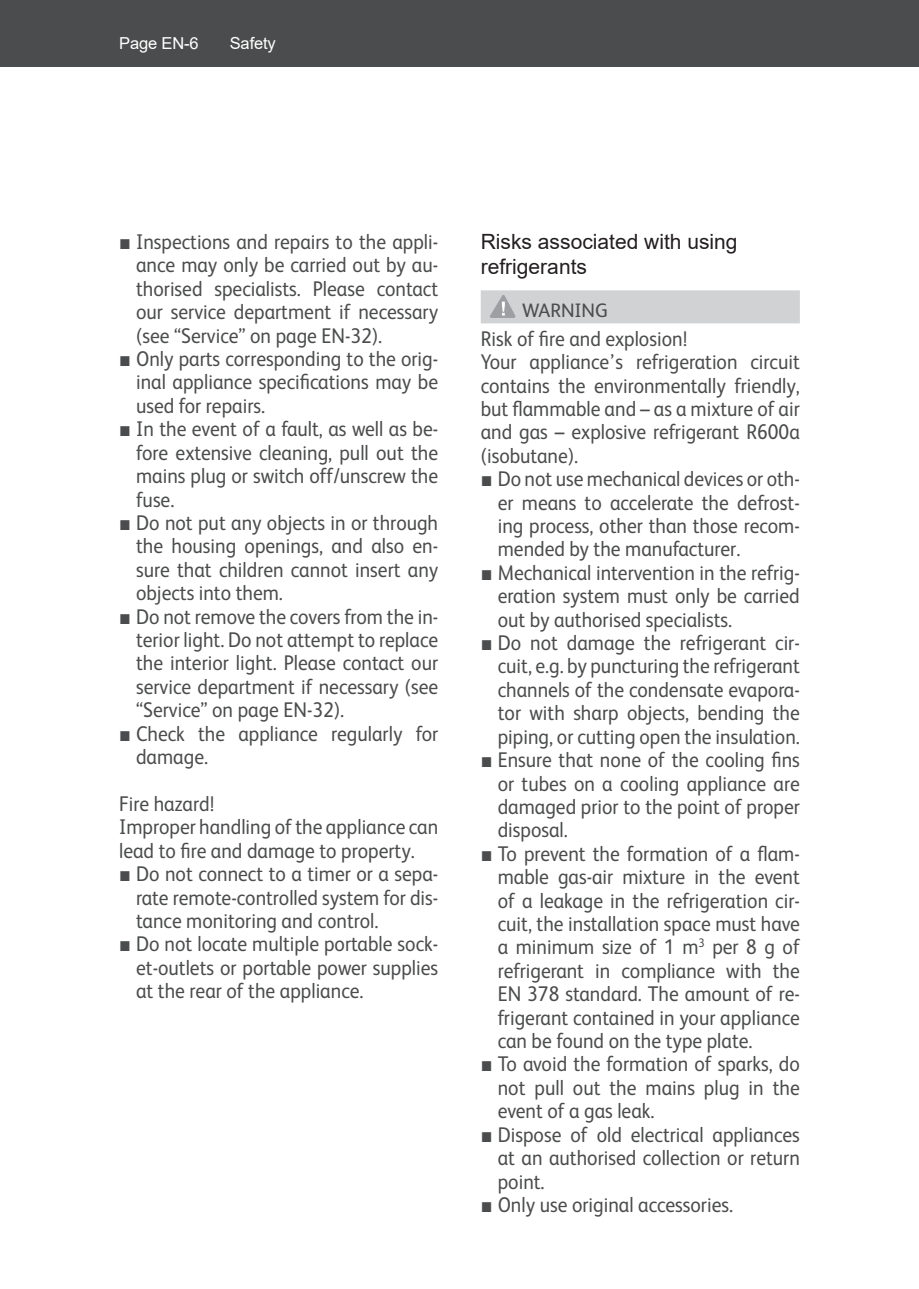
<style>
.page{position:relative;width:919px;height:1289px;background:#fff}
.page>*{position:absolute;margin:0;border:0;box-sizing:border-box;transform-origin:0 0}
.t1{font:21.3px/23.4px "FS Albert";color:#4b4c4d;text-align:justify;scale:.92 1}
.t2{font:21px/25.2px "Arial";color:#231f20}
.t3{font:19.5px "FS Albert";letter-spacing:-.005em;color:#4b4c4d}
.t4{font:16.5px "Arial";letter-spacing:-.01em;color:#fff}
.s1{font-family:"Arial"}
</style>
<div class="page">
<div style="left:906px;top:0;width:12px;height:67px;background:#4b4c4d"></div>
<div style="left:0;top:0;width:906px;height:67px;background:#4b4c4d"></div>
<div style="left:480px;top:290px;width:319px;height:33px;background:#d1d2d4"></div>
<svg style="left:490px;top:295px;width:26px;height:23px"></svg>
<p class="t4" style="left:119px;top:32px;width:81px">Page EN-6</p>
<p class="t4" style="left:230px;top:32px;width:48px">Safety</p>
<p class="t1" style="left:136px;top:229px;width:330px;text-indent:-17px"><span class="s1">■</span> Inspections and repairs to the appli&shy;ance may only be carried out by au&shy;thorised specialists. Please contact our service department if necessary (see “Service” on page EN-32).</p>
<p class="t1" style="left:136px;top:346px;width:330px;text-indent:-17px"><span class="s1">■</span> Only parts corresponding to the orig&shy;inal appliance specifications may be used for repairs.</p>
<p class="t1" style="left:136px;top:416px;width:330px;text-indent:-17px"><span class="s1">■</span> In the event of a fault, as well as be&shy;fore extensive cleaning, pull out the mains plug or switch off/unscrew the fuse.</p>
<p class="t1" style="left:136px;top:510px;width:330px;text-indent:-17px"><span class="s1">■</span> Do not put any objects in or through the housing openings, and also en&shy;sure that children cannot insert any objects into them.</p>
<p class="t1" style="left:136px;top:603px;width:330px;text-indent:-17px"><span class="s1">■</span> Do not remove the covers from the in&shy;terior light. Do not attempt to replace the interior light. Please contact our service department if necessary (see “Service” on page EN-32).</p>
<p class="t1" style="left:136px;top:720px;width:330px;text-indent:-17px"><span class="s1">■</span> Check the appliance regularly for damage.</p>
<p class="t1" style="left:119px;top:790px;width:348px;text-align:left">Fire hazard!<br>Improper handling of the appliance can lead to fire and damage to property.</p>
<p class="t1" style="left:136px;top:861px;width:330px;text-indent:-17px"><span class="s1">■</span> Do not connect to a timer or a sepa&shy;rate remote-controlled system for dis&shy;tance monitoring and control.</p>
<p class="t1" style="left:136px;top:931px;width:330px;text-indent:-17px"><span class="s1">■</span> Do not locate multiple portable sock&shy;et-outlets or portable power supplies at the rear of the appliance.</p>
<p class="t2" style="left:480px;top:229px;width:258px">Risks associated with using refrigerants</p>
<p class="t3" style="left:522px;top:297px;width:87px">WARNING</p>
<p class="t1" style="left:480px;top:325px;width:348px;text-align:left">Risk of fire and explosion!<br>Your appliance’s refrigeration circuit contains the environmentally friendly, but flammable and – as a mixture of air and gas – explosive refrigerant R600a (isobutane).</p>
<p class="t1" style="left:497px;top:466px;width:330px;text-indent:-17px"><span class="s1">■</span> Do not use mechanical devices or oth&shy;er means to accelerate the defrost&shy;ing process, other than those recom&shy;mended by the manufacturer.</p>
<p class="t1" style="left:497px;top:559px;width:330px;text-indent:-17px"><span class="s1">■</span> Mechanical intervention in the refrig&shy;eration system must only be carried out by authorised specialists.</p>
<p class="t1" style="left:497px;top:630px;width:330px;text-indent:-17px"><span class="s1">■</span> Do not damage the refrigerant cir&shy;cuit, e.g. by puncturing the refrigerant channels of the condensate evapora&shy;tor with sharp objects, bending the piping, or cutting open the insulation.</p>
<p class="t1" style="left:497px;top:747px;width:330px;text-indent:-17px"><span class="s1">■</span> Ensure that none of the cooling fins or tubes on a cooling appliance are damaged prior to the point of proper disposal.</p>
<p class="t1" style="left:497px;top:840px;width:330px;text-indent:-17px"><span class="s1">■</span> To prevent the formation of a flam&shy;mable gas-air mixture in the event of a leakage in the refrigeration cir&shy;cuit, the installation space must have a minimum size of 1 m<sup>3</sup> per 8 g of refrigerant in compliance with the EN 378 standard. The amount of re&shy;frigerant contained in your appliance can be found on the type plate.</p>
<p class="t1" style="left:497px;top:1051px;width:330px;text-indent:-17px"><span class="s1">■</span> To avoid the formation of sparks, do not pull out the mains plug in the event of a gas leak.</p>
<p class="t1" style="left:497px;top:1121px;width:330px;text-indent:-17px"><span class="s1">■</span> Dispose of old electrical appliances at an authorised collection or return point.</p>
<p class="t1" style="left:480px;top:1191px;width:276px"><span class="s1">■</span> Only use original accessories.</p>
</div>
